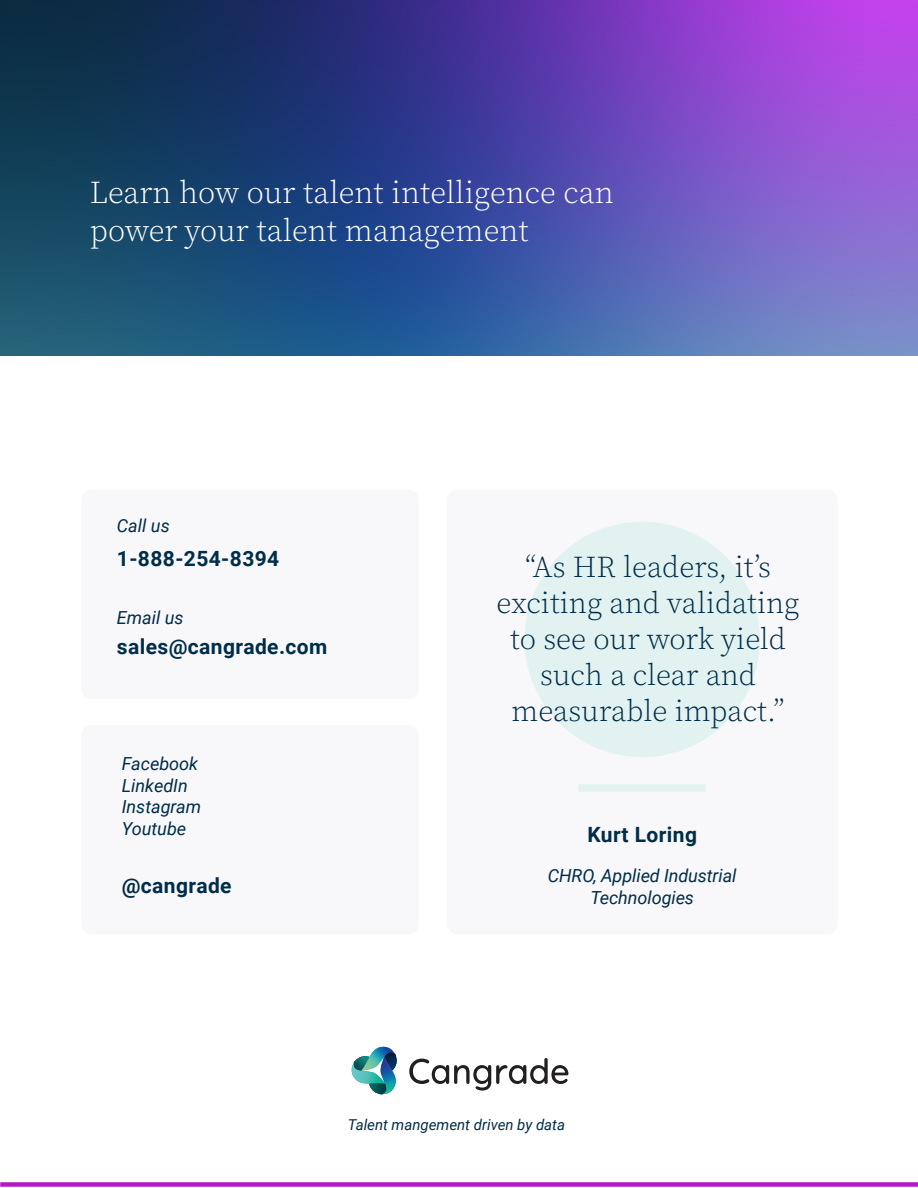
<style>
.page{position:relative;width:918px;height:1188px;background:#fff}
.page>*{position:absolute;margin:0;border:0;box-sizing:border-box;transform-origin:0 0}
.t1{font:300 31.5px/37.8px "Source Serif Pro";color:#fff}
.t2{font:300 30px/36px "Source Serif Pro";color:#002d49;text-align:center}
.t3{font:700 21px "Roboto";letter-spacing:.02em;color:#002d49}
.t4{font:italic 18px/21.6px "Roboto";color:#002d49}
.t5{font:italic 15px "Roboto";color:#002d49}
</style>
<div class="page">
<img style="left:0;top:0;width:918px;height:355px">
<div style="left:447px;top:490px;width:391px;height:444px;background:#f8f7f9;border-radius:11px"></div>
<div style="left:81px;top:490px;width:338px;height:209px;background:#f8f7f9;border-radius:11px"></div>
<div style="left:81px;top:725px;width:338px;height:209px;background:#f8f7f9;border-radius:11px"></div>
<div style="left:0;top:1182px;width:918px;height:5px;background:#b517c9"></div>
<div style="left:524px;top:522px;width:236px;height:235px;background:#e2f2f1;border-radius:50%"></div>
<div style="left:578px;top:784px;width:128px;height:8px;background:#e2f2f1"></div>
<img style="left:379px;top:1071px;width:17px;height:24px">
<img style="left:351px;top:1064px;width:34px;height:20px">
<img style="left:369px;top:1047px;width:24px;height:24px">
<svg style="left:384px;top:1051px;width:13px;height:19px"></svg>
<svg style="left:369px;top:1083px;width:18px;height:11px"></svg>
<svg style="left:353px;top:1056px;width:16px;height:15px"></svg>
<svg style="left:409px;top:1058px;width:159px;height:33px"></svg>
<p class="t1" style="left:90px;top:174px;width:525px">Learn how our talent intelligence can power your talent management</p>
<p class="t4" style="left:117px;top:514px;width:54px">Call us</p>
<p class="t3" style="left:117px;top:544px;width:164px">1-888-254-8394</p>
<p class="t4" style="left:117px;top:606px;width:68px">Email us</p>
<p class="t3" style="left:117px;top:632px;width:212px">sales@cangrade.com</p>
<p class="t4" style="left:122px;top:752px;width:81px">Facebook<br>LinkedIn<br>Instagram<br>Youtube</p>
<p class="t3" style="left:122px;top:871px;width:111px">@cangrade</p>
<p class="t2" style="left:497px;top:550px;width:305px">“As HR leaders, it’s exciting and validating to see our work yield such a clear and measurable impact.”</p>
<p class="t3" style="left:587px;top:820px;width:111px">Kurt Loring</p>
<p class="t4" style="left:548px;top:865px;width:190px;text-align:center">CHRO, Applied Industrial<br>Technologies</p>
<p class="t5" style="left:348px;top:1115px;width:219px">Talent mangement driven by data</p>
</div>
